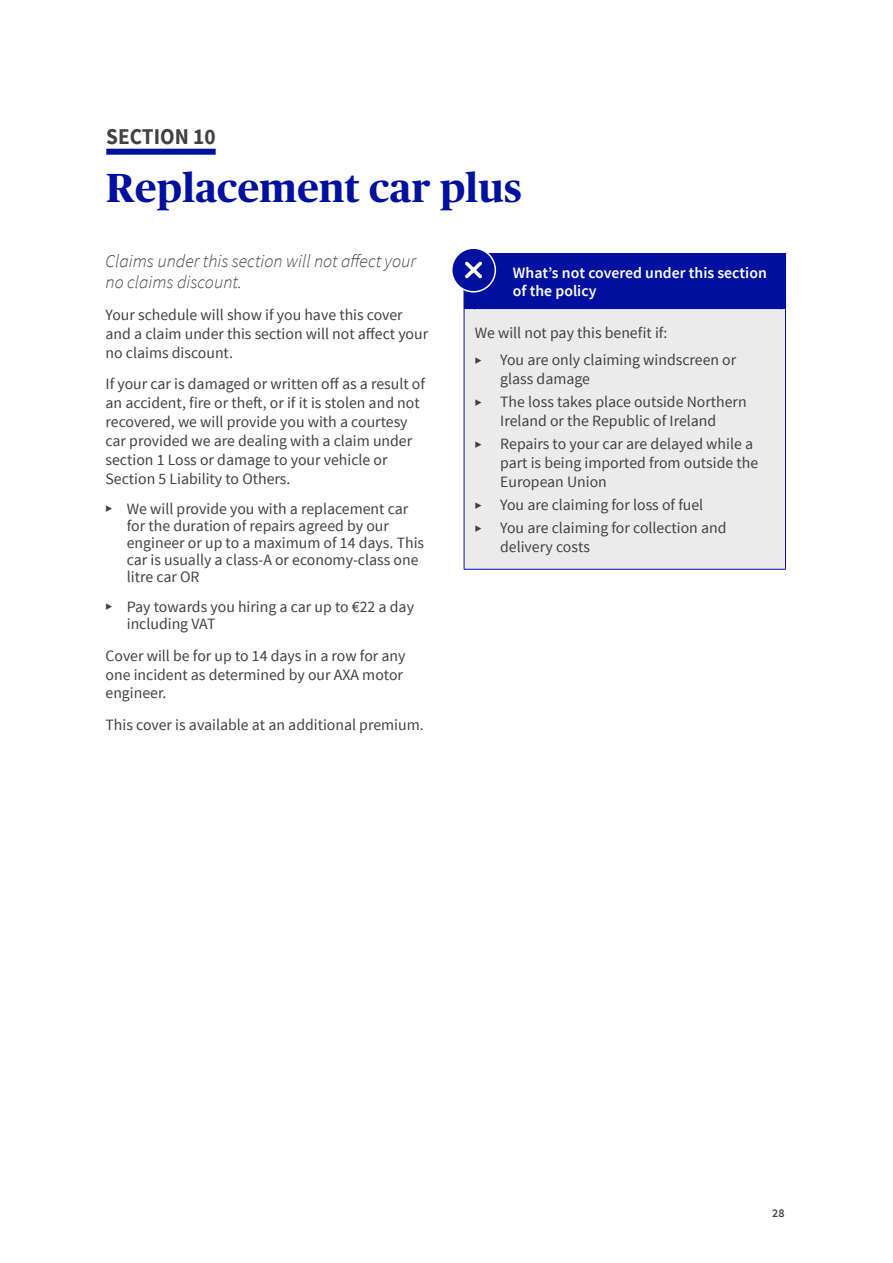
<style>
.page{position:relative;width:893px;height:1263px;background:#fff}
.page>*{position:absolute;margin:0;border:0;box-sizing:border-box;transform-origin:0 0}
.t1{font:700 40.5px "Publico Headline";letter-spacing:.01em;color:#00109f}
.t2{font:700 22.5px "Source Sans Pro";color:#414042;scale:.95 1}
.t3{font:italic 300 18px/21.6px "Source Sans Pro";color:#414042}
.t4{font:15.75px/18.9px "Source Sans Pro";color:#414042}
.t5{font:600 15.75px/18.9px "Source Sans Pro";color:#fff}
.t6{font:600 12px "Source Sans Pro";color:#414042}
.s1{font-size:12px}
</style>
<div class="page">
<div style="left:106px;top:149px;width:110px;height:6px;background:#00109f"></div>
<div style="left:465px;top:309px;width:320px;height:260px;background:#ebebec"></div>
<hr style="left:463px;top:253px;width:2px;height:56px;background:#00109f">
<hr style="left:785px;top:253px;width:1px;height:56px;background:#00109f">
<hr style="left:464px;top:309px;width:1px;height:260px;background:#00109f">
<hr style="left:475px;top:569px;width:306px;height:1px;background:#00109f">
<hr style="left:785px;top:309px;width:1px;height:260px;background:#00109f">
<div style="left:452px;top:248px;width:43px;height:44px;background:#00109f;border-radius:50%"></div>
<div style="left:451px;top:247px;width:45px;height:45px;border:2px solid #fff;border-radius:50%"></div>
<div style="left:464px;top:253px;width:321px;height:56px;background:#00109f"></div>
<h2 class="t2" style="left:106px;top:123px;width:117px">SECTION 10</h2>
<h1 class="t1" style="left:106px;top:159px;width:417px">Replacement car plus</h1>
<p class="t3" style="left:106px;top:250px;width:312px">Claims under this section will not affect your no claims discount.</p>
<p class="t4" style="left:106px;top:305px;width:324px">Your schedule will show if you have this cover and a claim under this section will not affect your no claims discount.</p>
<p class="t4" style="left:106px;top:375px;width:321px">If your car is damaged or written off as a result of an accident, fire or theft, or if it is stolen and not recovered, we will provide you with a courtesy car provided we are dealing with a claim under section 1 Loss or damage to your vehicle or Section 5 Liability to Others.</p>
<p class="t4" style="left:127px;top:500px;width:299px;line-height:17.1px;text-indent:-21px"><span class="s1">▶</span> We will provide you with a replacement car for the duration of repairs agreed by our engineer or up to a maximum of 14 days. This car is usually a class-A or economy-class one litre car OR</p>
<p class="t4" style="left:127px;top:598px;width:289px;line-height:17.1px;text-indent:-21px"><span class="s1">▶</span> Pay towards you hiring a car up to €22 a day including VAT</p>
<p class="t4" style="left:106px;top:646px;width:301px">Cover will be for up to 14 days in a row for any one incident as determined by our AXA motor engineer.</p>
<p class="t4" style="left:106px;top:716px;width:320px">This cover is available at an additional premium.</p>
<p class="t5" style="left:513px;top:263px;width:255px">What’s not covered under this section of the policy</p>
<p class="t4" style="left:475px;top:319px;width:263px;line-height:27.5px">We will not pay this benefit if:<br><span class="s1">▶</span> You are only claiming windscreen or</p>
<p class="t4" style="left:475px;top:367px;width:273px;line-height:23.1px;text-indent:26px">glass damage<br><span class="s1">▶</span> The loss takes place outside Northern</p>
<p class="t4" style="left:475px;top:410px;width:280px;line-height:23.1px;text-indent:26px">Ireland or the Republic of Ireland<br><span class="s1">▶</span> Repairs to your car are delayed while a</p>
<p class="t4" style="left:500px;top:454px;width:259px">part is being imported from outside the<br>European Union</p>
<p class="t4" style="left:475px;top:494px;width:253px;line-height:23.1px"><span class="s1">▶</span> You are claiming for loss of fuel<br><span class="s1">▶</span> You are claiming for collection and</p>
<p class="t4" style="left:500px;top:538px;width:91px">delivery costs</p>
<p class="t6" style="left:772px;top:1206px;width:14px">28</p>
</div>
